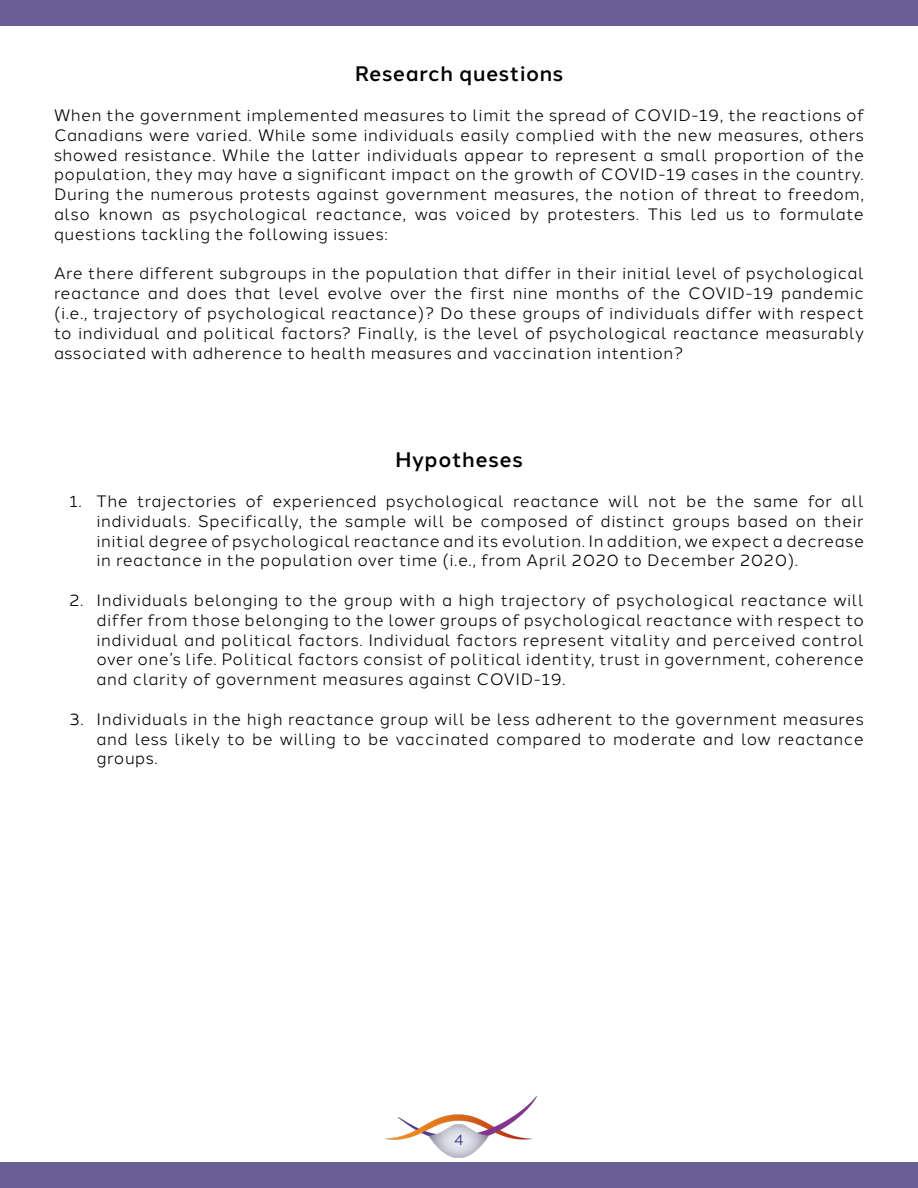
<style>
.page{position:relative;width:918px;height:1188px;background:#fff}
.page>*{position:absolute;margin:0;border:0;box-sizing:border-box;transform-origin:0 0}
.t1{font:500 21px "Halcom";letter-spacing:.03em;color:#000}
.t2{font:16.5px/19.8px "Halcom";letter-spacing:.03em;color:#000;text-align:justify}
.t3{font:15px "Halcom";color:#342d83}
</style>
<div class="page">
<div style="left:0;top:1162px;width:918px;height:26px;background:#695d95"></div>
<div style="left:0;top:0;width:918px;height:26px;background:#695d95"></div>
<img style="left:384px;top:1095px;width:153px;height:63px">
<p class="t1" style="left:355px;top:57px;width:210px">Research questions</p>
<p class="t2" style="left:54px;top:104px;width:812px">When the government implemented measures to limit the spread of COVID-19, the reactions of Canadians were varied. While some individuals easily complied with the new measures, others showed resistance. While the latter individuals appear to represent a small proportion of the population, they may have a significant impact on the growth of COVID-19 cases in the country.<br>During the numerous protests against government measures, the notion of threat to freedom, also known as psychological reactance, was voiced by protesters. This led us to formulate questions tackling the following issues:</p>
<p class="t2" style="left:54px;top:262px;width:812px">Are there different subgroups in the population that differ in their initial level of psychological reactance and does that level evolve over the first nine months of the COVID-19 pandemic (i.e., trajectory of psychological reactance)? Do these groups of individuals differ with respect to individual and political factors? Finally, is the level of psychological reactance measurably associated with adherence to health measures and vaccination intention?</p>
<p class="t1" style="left:395px;top:443px;width:129px">Hypotheses</p>
<p class="t2" style="left:97px;top:490px;width:769px;text-indent:-27px">1. The trajectories of experienced psychological reactance will not be the same for all individuals. Specifically, the sample will be composed of distinct groups based on their initial degree of psychological reactance and its evolution. In addition, we expect a decrease in reactance in the population over time (i.e., from April 2020 to December 2020).</p>
<p class="t2" style="left:97px;top:589px;width:769px;text-indent:-27px">2. Individuals belonging to the group with a high trajectory of psychological reactance will differ from those belonging to the lower groups of psychological reactance with respect to individual and political factors. Individual factors represent vitality and perceived control over one’s life. Political factors consist of political identity, trust in government, coherence and clarity of government measures against COVID-19.</p>
<p class="t2" style="left:97px;top:707px;width:769px;text-indent:-27px">3. Individuals in the high reactance group will be less adherent to the government measures and less likely to be willing to be vaccinated compared to moderate and low reactance groups.</p>
<p class="t3" style="left:454px;top:1128px;width:11px">4</p>
</div>
